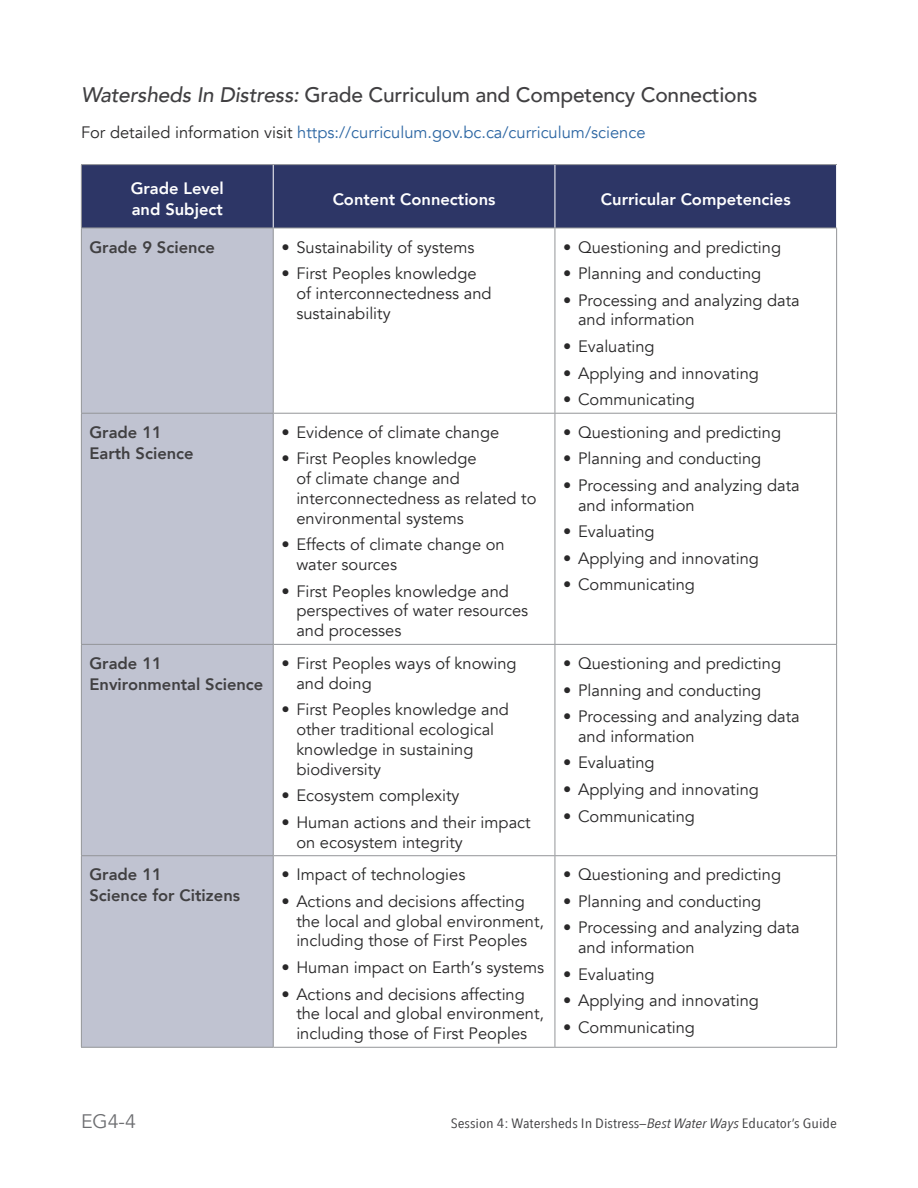
<style>
.page{position:relative;width:918px;height:1188px;background:#fff}
.page>*{position:absolute;margin:0;border:0;box-sizing:border-box;transform-origin:0 0}
.body_space_after{font:500 21px "Avenir";letter-spacing:-.01em;color:#414042}
.t1{font:19.5px "Avenir";color:#6d6e71}
.t2{font:16.5px/19.8px "Avenir";color:#292829}
.body_space_after-2{font:800 16.5px/21px "Avenir";color:#414042}
.body_extra_space_aft{font:16.5px "Avenir";color:#2c66a3}
.table_heading{font:800 16.5px/21px "Avenir";color:#fff}
.t3{font:13.5px "Avenir Next Condensed";color:#414042;scale:1.2 1}
.s1{font-style:italic}
.s2{color:#292829}
</style>
<div class="page">
<div style="left:82px;top:165px;width:754px;height:63px;background:#2d3666"></div>
<div style="left:82px;top:229px;width:191px;height:818px;background:#c0c3d1"></div>
<hr style="left:81px;top:164px;width:192px;height:1px;background:#939598">
<hr style="left:81px;top:165px;width:1px;height:63px;background:#939598">
<hr style="left:273px;top:164px;width:282px;height:1px;background:#939598">
<hr style="left:555px;top:164px;width:282px;height:1px;background:#939598">
<hr style="left:81px;top:228px;width:192px;height:1px;background:#939598">
<hr style="left:81px;top:228px;width:1px;height:185px;background:#939598">
<hr style="left:273px;top:228px;width:282px;height:1px;background:#939598">
<hr style="left:273px;top:228px;width:1px;height:185px;background:#939598">
<hr style="left:555px;top:228px;width:282px;height:1px;background:#939598">
<hr style="left:555px;top:228px;width:1px;height:185px;background:#939598">
<hr style="left:836px;top:228px;width:1px;height:185px;background:#939598">
<hr style="left:81px;top:413px;width:192px;height:1px;background:#939598">
<hr style="left:81px;top:414px;width:1px;height:230px;background:#939598">
<hr style="left:273px;top:413px;width:282px;height:1px;background:#939598">
<hr style="left:273px;top:414px;width:1px;height:230px;background:#939598">
<hr style="left:555px;top:413px;width:282px;height:1px;background:#939598">
<hr style="left:555px;top:414px;width:1px;height:230px;background:#939598">
<hr style="left:836px;top:414px;width:1px;height:230px;background:#939598">
<hr style="left:81px;top:644px;width:192px;height:1px;background:#939598">
<hr style="left:81px;top:645px;width:1px;height:210px;background:#939598">
<hr style="left:273px;top:644px;width:282px;height:1px;background:#939598">
<hr style="left:273px;top:645px;width:1px;height:210px;background:#939598">
<hr style="left:555px;top:644px;width:282px;height:1px;background:#939598">
<hr style="left:555px;top:645px;width:1px;height:210px;background:#939598">
<hr style="left:836px;top:645px;width:1px;height:210px;background:#939598">
<hr style="left:81px;top:855px;width:192px;height:1px;background:#939598">
<hr style="left:81px;top:856px;width:1px;height:191px;background:#939598">
<hr style="left:273px;top:855px;width:282px;height:1px;background:#939598">
<hr style="left:273px;top:856px;width:1px;height:191px;background:#939598">
<hr style="left:555px;top:855px;width:282px;height:1px;background:#939598">
<hr style="left:555px;top:856px;width:1px;height:191px;background:#939598">
<hr style="left:836px;top:856px;width:1px;height:191px;background:#939598">
<hr style="left:81px;top:1047px;width:192px;height:1px;background:#939598">
<hr style="left:273px;top:1047px;width:282px;height:1px;background:#939598">
<hr style="left:555px;top:1047px;width:282px;height:1px;background:#939598">
<hr style="left:273px;top:165px;width:1px;height:63px;background:#fff">
<hr style="left:555px;top:165px;width:1px;height:63px;background:#fff">
<p class="body_space_after" style="left:81px;top:77px;width:678px"><span class="s1">Watersheds In Distress:</span> Grade Curriculum and Competency Connections</p>
<p class="body_extra_space_aft" style="left:81px;top:122px;width:566px"><span class="s2">For detailed information visit</span> https://curriculum.gov.bc.ca/curriculum/science</p>
<p class="table_heading" style="left:131px;top:178px;width:95px">Grade Level and Subject</p>
<p class="table_heading" style="left:333px;top:188px;width:164px">Content Connections</p>
<p class="table_heading" style="left:601px;top:188px;width:191px">Curricular Competencies</p>
<p class="body_space_after-2" style="left:89px;top:236px;width:127px">Grade 9 Science</p>
<p class="t2" style="left:281px;top:237px;width:195px">• Sustainability of systems</p>
<p class="t2" style="left:296px;top:264px;width:197px;text-indent:-15px">• First Peoples knowledge of interconnectedness and sustainability</p>
<p class="t2" style="left:563px;top:237px;width:220px">• Questioning and predicting</p>
<p class="t2" style="left:563px;top:264px;width:200px">• Planning and conducting</p>
<p class="t2" style="left:578px;top:290px;width:223px;text-indent:-15px">• Processing and analyzing data and information</p>
<p class="t2" style="left:563px;top:337px;width:93px">• Evaluating</p>
<p class="t2" style="left:563px;top:363px;width:197px">• Applying and innovating</p>
<p class="t2" style="left:563px;top:390px;width:134px">• Communicating</p>
<p class="body_space_after-2" style="left:89px;top:422px;width:106px">Grade 11<br>Earth Science</p>
<p class="t2" style="left:281px;top:423px;width:219px">• Evidence of climate change</p>
<p class="t2" style="left:296px;top:449px;width:242px;text-indent:-15px">• First Peoples knowledge<br>of climate change and interconnectedness as related to environmental systems</p>
<p class="t2" style="left:296px;top:535px;width:210px;text-indent:-15px">• Effects of climate change on water sources</p>
<p class="t2" style="left:296px;top:581px;width:233px;text-indent:-15px">• First Peoples knowledge and perspectives of water resources and processes</p>
<p class="body_space_after-2" style="left:89px;top:653px;width:175px">Grade 11<br>Environmental Science</p>
<p class="t2" style="left:296px;top:654px;width:222px;text-indent:-15px">• First Peoples ways of knowing and doing</p>
<p class="t2" style="left:296px;top:700px;width:214px;text-indent:-15px">• First Peoples knowledge and other traditional ecological knowledge in sustaining biodiversity</p>
<p class="t2" style="left:281px;top:786px;width:180px">• Ecosystem complexity</p>
<p class="t2" style="left:296px;top:813px;width:236px;text-indent:-15px">• Human actions and their impact on ecosystem integrity</p>
<p class="body_space_after-2" style="left:89px;top:864px;width:152px">Grade 11<br>Science for Citizens</p>
<p class="t2" style="left:281px;top:865px;width:186px">• Impact of technologies</p>
<p class="t2" style="left:296px;top:892px;width:249px;text-indent:-15px">• Actions and decisions affecting the local and global environment, including those of First Peoples</p>
<p class="t2" style="left:281px;top:958px;width:264px">• Human impact on Earth’s systems</p>
<p class="t2" style="left:296px;top:984px;width:249px;text-indent:-15px">• Actions and decisions affecting the local and global environment, including those of First Peoples</p>
<p class="t2" style="left:563px;top:423px;width:220px">• Questioning and predicting</p>
<p class="t2" style="left:563px;top:449px;width:200px">• Planning and conducting</p>
<p class="t2" style="left:578px;top:476px;width:223px;text-indent:-15px">• Processing and analyzing data and information</p>
<p class="t2" style="left:563px;top:522px;width:93px">• Evaluating</p>
<p class="t2" style="left:563px;top:549px;width:197px">• Applying and innovating</p>
<p class="t2" style="left:563px;top:575px;width:134px">• Communicating</p>
<p class="t2" style="left:563px;top:654px;width:220px">• Questioning and predicting</p>
<p class="t2" style="left:563px;top:680px;width:200px">• Planning and conducting</p>
<p class="t2" style="left:578px;top:707px;width:223px;text-indent:-15px">• Processing and analyzing data and information</p>
<p class="t2" style="left:563px;top:753px;width:93px">• Evaluating</p>
<p class="t2" style="left:563px;top:780px;width:197px">• Applying and innovating</p>
<p class="t2" style="left:563px;top:806px;width:134px">• Communicating</p>
<p class="t2" style="left:563px;top:865px;width:220px">• Questioning and predicting</p>
<p class="t2" style="left:563px;top:892px;width:200px">• Planning and conducting</p>
<p class="t2" style="left:578px;top:918px;width:223px;text-indent:-15px">• Processing and analyzing data and information</p>
<p class="t2" style="left:563px;top:964px;width:93px">• Evaluating</p>
<p class="t2" style="left:563px;top:991px;width:197px">• Applying and innovating</p>
<p class="t2" style="left:563px;top:1018px;width:134px">• Communicating</p>
<p class="t1" style="left:81px;top:1109px;width:56px">EG4-4</p>
<p class="t3" style="left:451px;top:1111px;width:323px">Session 4: Watersheds In Distress—<span class="s1">Best Water Ways</span> Educator’s Guide</p>
</div>
